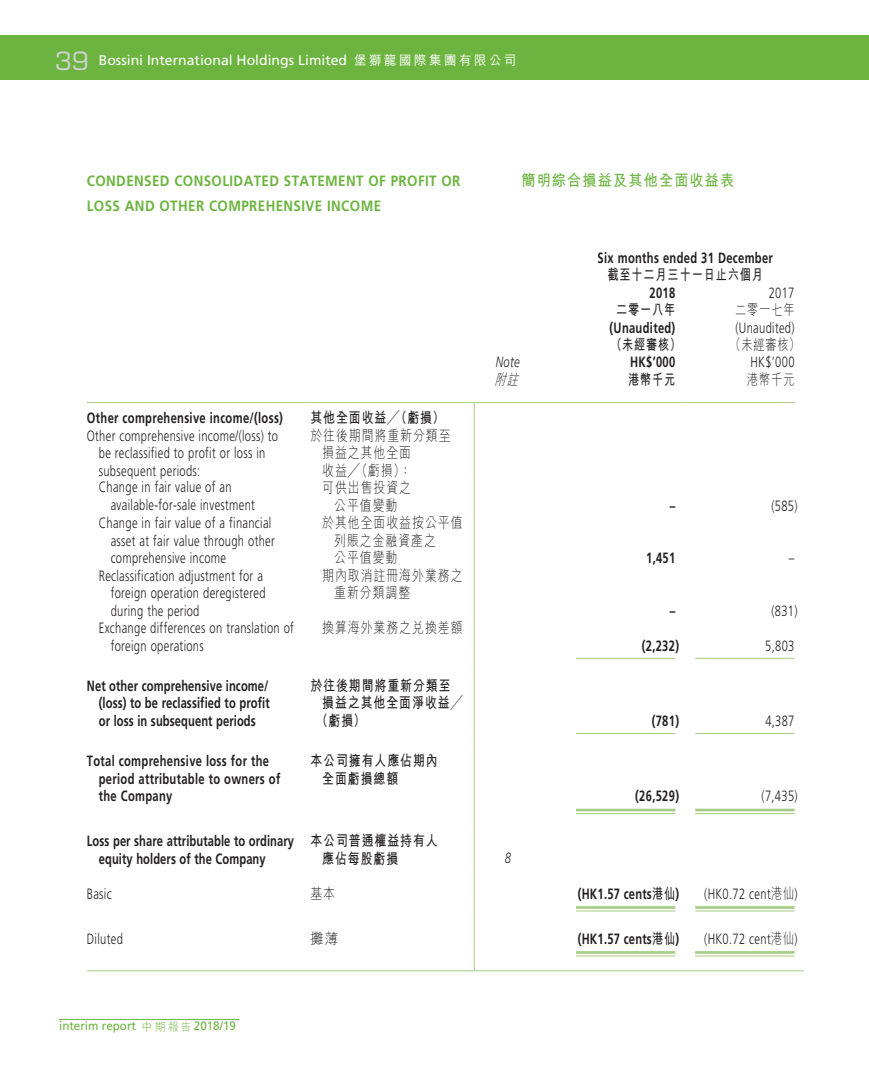
<style>
.page{position:relative;width:869px;height:1067px;background:#fff}
.page>*{position:absolute;margin:0;border:0;box-sizing:border-box;transform-origin:0 0}
.t1{font:700 15.75px "M Hei HK";letter-spacing:.08em;color:#6cb43f;scale:.9 1}
.t2{font:300 14.88px/17.5px "Frutiger LT Std";letter-spacing:.03em;color:#231f20;scale:.75 1}
.t3{font:700 14.88px/17.5px "Frutiger LT Std";letter-spacing:.03em;color:#231f20;text-align:justify;scale:.75 1}
.t4{font:300 14.88px/17.5px "M Hei HK";letter-spacing:.08em;color:#231f20;scale:.8 1}
.t5{font:700 14.88px/24.5px "Frutiger LT Std";letter-spacing:.03em;color:#6cb43f;scale:.9 1}
.t6{font:700 14.88px/17.5px "M Hei HK";letter-spacing:.08em;color:#231f20;scale:.8 1}
.t7{font:700 14.88px/17.5px "Frutiger LT Std";letter-spacing:.01em;color:#231f20;scale:.75 1}
.t8{font:700 14.88px "M Hei HK";letter-spacing:.08em;color:#231f20;scale:.75 1}
.t9{font:300 14.88px "M Hei HK";letter-spacing:.08em;color:#231f20;scale:.75 1}
.t10{font:italic 300 14.88px "Frutiger LT Std";color:#231f20;scale:.75 1}
.t11{font:italic 300 14.88px "M Hei HK";color:#231f20;scale:.75 1}
.t12{font:300 14.88px "M Hei HK";letter-spacing:.08em;color:#231f20;scale:.9 1}
.t13{font:14px "Frutiger LT Std";color:#fff}
.t14{font:12.25px "Frutiger LT Std";color:#6cb43f;scale:.95 1}
.s1{font-family:"Eurostile LT Std";font-size:24.5px;color:#d1d2d4}
.s2{font-family:"M Hei HK";font-weight:500;font-size:13.12px}
.s3{font-family:"M Hei HK"}
.s4{font-family:"M Hei HK";font-weight:300;font-size:11.38px}
</style>
<div class="page">
<div style="left:0;top:35px;width:868px;height:44px;background:#6cb43f"></div>
<hr style="left:59px;top:1019px;width:180px;height:1px;background:#6cb43f">
<hr style="left:473px;top:426px;width:1px;height:52px;background:#a5cc85">
<hr style="left:473px;top:478px;width:1px;height:35px;background:#a5cc85">
<hr style="left:473px;top:513px;width:1px;height:53px;background:#a5cc85">
<hr style="left:473px;top:566px;width:1px;height:52px;background:#a5cc85">
<hr style="left:473px;top:618px;width:1px;height:35px;background:#a5cc85">
<hr style="left:473px;top:676px;width:1px;height:52px;background:#a5cc85">
<hr style="left:473px;top:751px;width:1px;height:53px;background:#a5cc85">
<hr style="left:473px;top:831px;width:1px;height:35px;background:#a5cc85">
<svg style="left:473px;top:403px;width:1px;height:23px"></svg>
<svg style="left:473px;top:653px;width:1px;height:23px"></svg>
<svg style="left:473px;top:728px;width:1px;height:23px"></svg>
<svg style="left:473px;top:804px;width:1px;height:27px"></svg>
<svg style="left:473px;top:866px;width:1px;height:105px"></svg>
<hr style="left:87px;top:402px;width:223px;height:1px;background:#a5cc85">
<hr style="left:310px;top:402px;width:164px;height:1px;background:#a5cc85">
<hr style="left:474px;top:402px;width:92px;height:1px;background:#a5cc85">
<hr style="left:566px;top:402px;width:119px;height:1px;background:#a5cc85">
<hr style="left:685px;top:402px;width:109px;height:1px;background:#a5cc85">
<hr style="left:575px;top:658px;width:100px;height:1px;background:#a5cc85">
<hr style="left:694px;top:658px;width:100px;height:1px;background:#a5cc85">
<hr style="left:575px;top:733px;width:100px;height:1px;background:#a5cc85">
<hr style="left:694px;top:733px;width:100px;height:1px;background:#a5cc85">
<hr style="left:575px;top:808px;width:100px;height:3px;background:#a5cc85">
<hr style="left:575px;top:813px;width:100px;height:1px;background:#a5cc85">
<hr style="left:694px;top:808px;width:100px;height:3px;background:#a5cc85">
<hr style="left:694px;top:813px;width:100px;height:1px;background:#a5cc85">
<hr style="left:575px;top:906px;width:100px;height:2px;background:#a5cc85">
<hr style="left:575px;top:910px;width:100px;height:1px;background:#a5cc85">
<hr style="left:694px;top:906px;width:100px;height:2px;background:#a5cc85">
<hr style="left:694px;top:910px;width:100px;height:1px;background:#a5cc85">
<hr style="left:575px;top:951px;width:100px;height:2px;background:#a5cc85">
<hr style="left:575px;top:955px;width:100px;height:1px;background:#a5cc85">
<hr style="left:694px;top:951px;width:100px;height:2px;background:#a5cc85">
<hr style="left:694px;top:955px;width:100px;height:1px;background:#a5cc85">
<hr style="left:87px;top:970px;width:223px;height:1px;background:#a5cc85">
<hr style="left:310px;top:970px;width:163px;height:1px;background:#a5cc85">
<hr style="left:474px;top:970px;width:92px;height:1px;background:#a5cc85">
<hr style="left:566px;top:970px;width:119px;height:1px;background:#a5cc85">
<hr style="left:685px;top:970px;width:119px;height:1px;background:#a5cc85">
<p class="t13" style="left:55px;top:52px;width:462px"><span class="s1">39</span> Bossini International Holdings Limited <span class="s2">堡獅龍國際集團有限公司</span></p>
<p class="t5" style="left:87px;top:169px;width:416px">CONDENSED CONSOLIDATED STATEMENT OF PROFIT OR<br>LOSS AND OTHER COMPREHENSIVE INCOME</p>
<p class="t1" style="left:521px;top:169px;width:238px">簡明綜合損益及其他全面收益表</p>
<p class="t3" style="left:597px;top:249px;width:235px">Six months ended 31 December</p>
<p class="t8" style="left:607px;top:264px;width:209px">截至十二月三十一日止六個月</p>
<p class="t3" style="left:649px;top:284px;width:36px">2018</p>
<p class="t2" style="left:768px;top:284px;width:36px">2017</p>
<p class="t8" style="left:615px;top:299px;width:81px">二零一八年</p>
<p class="t9" style="left:734px;top:299px;width:81px">二零一七年</p>
<p class="t3" style="left:609px;top:319px;width:89px">(Unaudited)</p>
<p class="t2" style="left:735px;top:319px;width:80px">(Unaudited)</p>
<p class="t8" style="left:610px;top:334px;width:95px">（未經審核）</p>
<p class="t9" style="left:729px;top:334px;width:95px">（未經審核）</p>
<p class="t3" style="left:87px;top:409px;width:263px">Other comprehensive income/(loss)</p>
<p class="t6" style="left:310px;top:408px;width:169px">其他全面收益╱（虧損）</p>
<p class="t2" style="left:99px;top:427px;width:240px;text-indent:-12px">Other comprehensive income/(loss) to be reclassified to profit or loss in subsequent periods:</p>
<p class="t4" style="left:322px;top:426px;width:162px;text-indent:-12px">於往後期間將重新分類至損益之其他全面<br>收益╱（虧損）：</p>
<p class="t2" style="left:111px;top:479px;width:194px;text-indent:-12px">Change in fair value of an available-for-sale investment</p>
<p class="t4" style="left:322px;top:478px;width:113px;text-align:center">可供出售投資之公平值變動</p>
<p class="t2" style="left:111px;top:514px;width:220px;text-indent:-12px">Change in fair value of a financial asset at fair value through other comprehensive income</p>
<p class="t4" style="left:334px;top:513px;width:162px;text-indent:-12px">於其他全面收益按公平值列賬之金融資產之<br>公平值變動</p>
<p class="t2" style="left:111px;top:567px;width:208px;text-indent:-12px">Reclassification adjustment for a foreign operation deregistered during the period</p>
<p class="t4" style="left:334px;top:566px;width:162px;text-indent:-12px">期內取消註冊海外業務之重新分類調整</p>
<p class="t2" style="left:111px;top:619px;width:246px;text-indent:-12px">Exchange differences on translation of foreign operations</p>
<p class="t4" style="left:322px;top:618px;width:177px">換算海外業務之兌換差額</p>
<p class="t10" style="left:495px;top:353px;width:33px">Note</p>
<p class="t3" style="left:629px;top:353px;width:62px">HK$’000</p>
<p class="t2" style="left:750px;top:353px;width:60px">HK$’000</p>
<p class="t11" style="left:494px;top:369px;width:39px">附註</p>
<p class="t8" style="left:627px;top:369px;width:64px">港幣千元</p>
<p class="t9" style="left:746px;top:369px;width:64px">港幣千元</p>
<p class="t3" style="left:669px;top:497px;width:9px">–</p>
<p class="t2" style="left:771px;top:497px;width:36px">(585)</p>
<p class="t3" style="left:645px;top:549px;width:40px">1,451</p>
<p class="t2" style="left:788px;top:549px;width:9px">–</p>
<p class="t3" style="left:669px;top:602px;width:9px">–</p>
<p class="t2" style="left:771px;top:602px;width:36px">(831)</p>
<p class="t3" style="left:641px;top:637px;width:51px">(2,232)</p>
<p class="t2" style="left:765px;top:637px;width:40px">5,803</p>
<p class="t3" style="left:99px;top:677px;width:229px;text-indent:-12px">Net other comprehensive income/ (loss) to be reclassified to profit or loss in subsequent periods</p>
<p class="t6" style="left:310px;top:675px;width:177px">於往後期間將重新分類至</p>
<p class="t6" style="left:322px;top:693px;width:177px">損益之其他全面淨收益╱</p>
<p class="t6" style="left:316px;top:710px;width:63px">（虧損）</p>
<p class="t3" style="left:651px;top:712px;width:38px">(781)</p>
<p class="t2" style="left:765px;top:712px;width:40px">4,387</p>
<p class="t3" style="left:99px;top:752px;width:243px;text-align:left;text-indent:-12px">Total comprehensive loss for the period attributable to owners of the Company</p>
<p class="t6" style="left:322px;top:751px;width:146px;text-indent:-12px">本公司擁有人應佔期內全面虧損總額</p>
<p class="t7" style="left:99px;top:832px;width:262px;text-indent:-12px">Loss per share attributable to ordinary equity holders of the Company</p>
<p class="t6" style="left:322px;top:831px;width:146px;text-indent:-12px">本公司普通權益持有人應佔每股虧損</p>
<p class="t10" style="left:504px;top:849px;width:10px">8</p>
<p class="t3" style="left:635px;top:787px;width:60px">(26,529)</p>
<p class="t2" style="left:761px;top:787px;width:49px">(7,435)</p>
<p class="t2" style="left:87px;top:885px;width:35px">Basic</p>
<p class="t4" style="left:310px;top:884px;width:32px">基本</p>
<p class="t3" style="left:577px;top:885px;width:136px">(HK1.57 cents<span class="s3">港仙</span>)</p>
<p class="t2" style="left:704px;top:885px;width:126px">(HK0.72 cent<span class="s3">港仙</span>)</p>
<p class="t2" style="left:87px;top:930px;width:49px">Diluted</p>
<p class="t12" style="left:310px;top:927px;width:32px">攤薄</p>
<p class="t3" style="left:577px;top:929px;width:136px">(HK1.57 cents<span class="s3">港仙</span>)</p>
<p class="t2" style="left:704px;top:930px;width:126px">(HK0.72 cent<span class="s3">港仙</span>)</p>
<p class="t14" style="left:59px;top:1018px;width:188px">interim report <span class="s4">中期報告</span> 2018/19</p>
</div>
